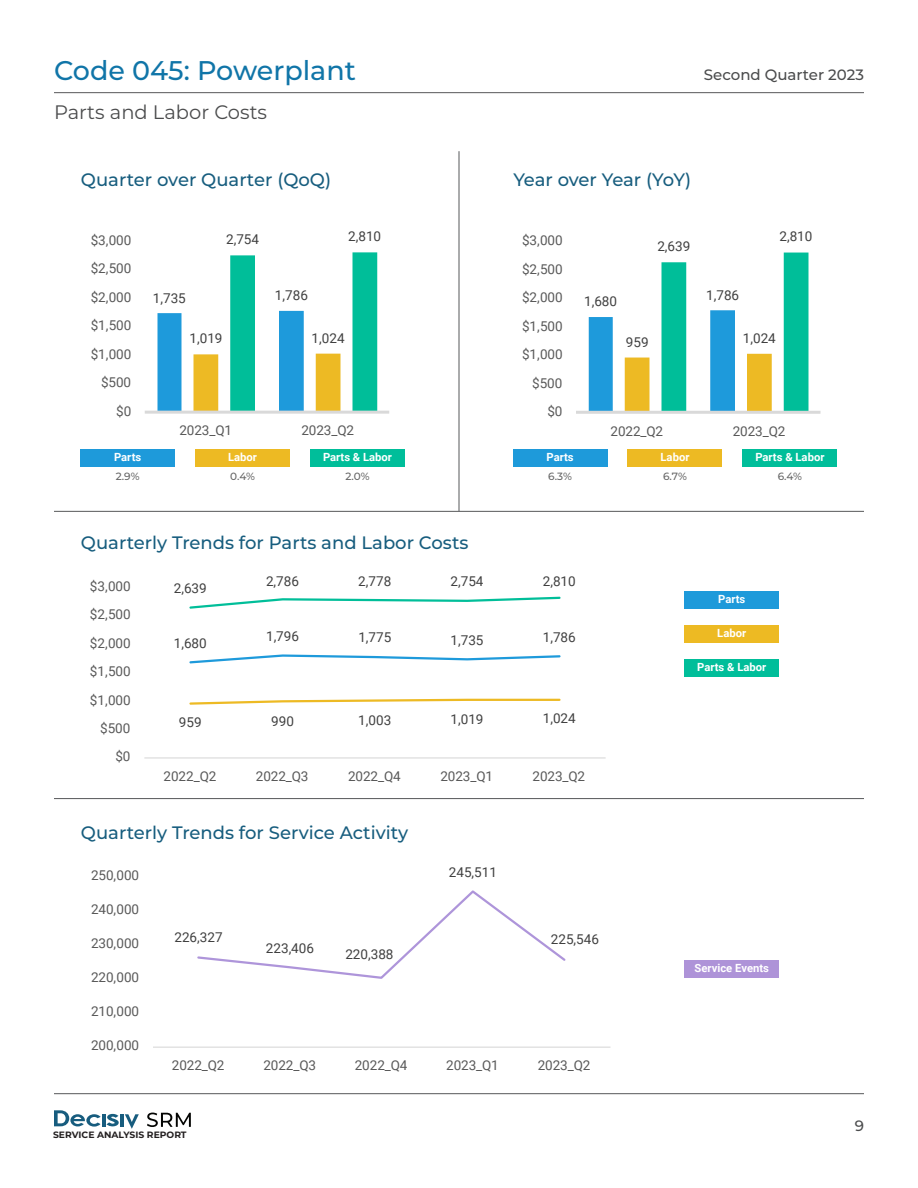
<style>
.page{position:relative;width:918px;height:1188px;background:#fff}
.page>*{position:absolute;margin:0;border:0;box-sizing:border-box;transform-origin:0 0}
.t1{font:500 27px "Montserrat";color:#1075a8}
.t2{font:19.5px "Montserrat";color:#4b4c4d}
.t3{font:500 18px "Montserrat";color:#175d7e}
.t4{font:500 15px "Montserrat";color:#4b4c4d}
.t5{font:13.5px "Roboto";letter-spacing:-.005em;color:#595959}
.t6{font:13.5px "Roboto";color:#404040}
.t7{font:700 11.25px "Roboto";color:#fff}
.t8{font:500 10.5px "Montserrat";color:#666}
.t9{font:700 9.15px "Montserrat";color:#231f20}
</style>
<div class="page">
<hr style="left:54px;top:92px;width:810px;height:1px;background:#57585a">
<hr style="left:54px;top:1093px;width:810px;height:1px;background:#57585a">
<svg style="left:125px;top:1114px;width:14px;height:15px"></svg>
<hr style="left:120px;top:1114px;width:4px;height:12px;background:#175c7e">
<svg style="left:54px;top:1110px;width:65px;height:17px"></svg>
<svg style="left:147px;top:1113px;width:44px;height:14px"></svg>
<div style="left:685px;top:591px;width:94px;height:18px;background:#1e9ada"></div>
<div style="left:685px;top:625px;width:94px;height:18px;background:#edba23"></div>
<div style="left:685px;top:659px;width:94px;height:18px;background:#00be9a"></div>
<div style="left:685px;top:960px;width:94px;height:18px;background:#ae93d8"></div>
<div style="left:81px;top:449px;width:94px;height:17px;background:#1e9ada"></div>
<div style="left:513px;top:449px;width:94px;height:17px;background:#1e9ada"></div>
<div style="left:196px;top:449px;width:94px;height:17px;background:#edba23"></div>
<div style="left:628px;top:449px;width:94px;height:17px;background:#edba23"></div>
<div style="left:310px;top:449px;width:95px;height:17px;background:#00be9a"></div>
<div style="left:743px;top:449px;width:94px;height:17px;background:#00be9a"></div>
<hr style="left:459px;top:151px;width:1px;height:360px;background:#57585a">
<hr style="left:54px;top:511px;width:810px;height:1px;background:#57585a">
<hr style="left:54px;top:798px;width:810px;height:1px;background:#57585a">
<svg style="left:158px;top:252px;width:219px;height:159px"></svg>
<hr style="left:145px;top:411px;width:244px;height:3px;background:#d9d9d9">
<svg style="left:589px;top:253px;width:219px;height:158px"></svg>
<hr style="left:576px;top:411px;width:244px;height:3px;background:#d9d9d9">
<hr style="left:144px;top:757px;width:462px;height:2px;background:#d9d9d9">
<svg style="left:189px;top:654px;width:372px;height:10px"></svg>
<svg style="left:189px;top:698px;width:372px;height:7px"></svg>
<svg style="left:189px;top:596px;width:372px;height:13px"></svg>
<hr style="left:153px;top:1047px;width:457px;height:1px;background:#d9d9d9">
<svg style="left:197px;top:890px;width:369px;height:89px"></svg>
<h1 class="t1" style="left:54px;top:52px;width:303px">Code 045: Powerplant</h1>
<h2 class="t2" style="left:54px;top:98px;width:215px">Parts and Labor Costs</h2>
<p class="t4" style="left:704px;top:64px;width:162px">Second Quarter 2023</p>
<h3 class="t3" style="left:81px;top:167px;width:252px">Quarter over Quarter (QoQ)</h3>
<h3 class="t3" style="left:513px;top:167px;width:180px">Year over Year (YoY)</h3>
<p class="t5" style="left:91px;top:231px;width:42px">$3,000</p>
<p class="t5" style="left:91px;top:259px;width:42px">$2,500</p>
<p class="t6" style="left:226px;top:230px;width:34px">2,754</p>
<p class="t6" style="left:348px;top:227px;width:34px">2,810</p>
<p class="t5" style="left:522px;top:231px;width:42px">$3,000</p>
<p class="t5" style="left:522px;top:259px;width:42px">$2,500</p>
<p class="t6" style="left:657px;top:237px;width:34px">2,639</p>
<p class="t6" style="left:779px;top:227px;width:34px">2,810</p>
<p class="t5" style="left:91px;top:288px;width:42px">$2,000</p>
<p class="t5" style="left:91px;top:316px;width:42px">$1,500</p>
<p class="t5" style="left:91px;top:345px;width:42px">$1,000</p>
<p class="t6" style="left:153px;top:288px;width:34px">1,735</p>
<p class="t6" style="left:275px;top:285px;width:34px">1,786</p>
<p class="t6" style="left:190px;top:329px;width:34px">1,019</p>
<p class="t6" style="left:312px;top:329px;width:34px">1,024</p>
<p class="t5" style="left:522px;top:288px;width:42px">$2,000</p>
<p class="t5" style="left:522px;top:316px;width:42px">$1,500</p>
<p class="t5" style="left:522px;top:345px;width:42px">$1,000</p>
<p class="t6" style="left:584px;top:292px;width:34px">1,680</p>
<p class="t6" style="left:706px;top:286px;width:34px">1,786</p>
<p class="t6" style="left:626px;top:333px;width:24px">959</p>
<p class="t6" style="left:743px;top:329px;width:34px">1,024</p>
<p class="t5" style="left:101px;top:373px;width:32px">$500</p>
<p class="t5" style="left:532px;top:373px;width:32px">$500</p>
<p class="t5" style="left:116px;top:402px;width:17px">$0</p>
<p class="t5" style="left:547px;top:402px;width:17px">$0</p>
<p class="t5" style="left:179px;top:421px;width:54px">2023_Q1</p>
<p class="t5" style="left:301px;top:421px;width:54px">2023_Q2</p>
<p class="t5" style="left:611px;top:421px;width:54px">2022_Q2</p>
<p class="t5" style="left:733px;top:421px;width:54px">2023_Q2</p>
<p class="t7" style="left:114px;top:449px;width:29px">Parts</p>
<p class="t7" style="left:228px;top:449px;width:30px">Labor</p>
<p class="t7" style="left:323px;top:449px;width:71px">Parts &amp; Labor</p>
<p class="t7" style="left:546px;top:449px;width:29px">Parts</p>
<p class="t7" style="left:661px;top:449px;width:30px">Labor</p>
<p class="t7" style="left:755px;top:449px;width:71px">Parts &amp; Labor</p>
<p class="t8" style="left:116px;top:469px;width:25px">2.9%</p>
<p class="t8" style="left:230px;top:469px;width:26px">0.4%</p>
<p class="t8" style="left:345px;top:469px;width:26px">2.0%</p>
<p class="t8" style="left:548px;top:469px;width:25px">6.3%</p>
<p class="t8" style="left:663px;top:469px;width:25px">6.7%</p>
<p class="t8" style="left:778px;top:469px;width:26px">6.4%</p>
<h3 class="t3" style="left:81px;top:530px;width:389px">Quarterly Trends for Parts and Labor Costs</h3>
<p class="t5" style="left:90px;top:576px;width:42px">$3,000</p>
<p class="t5" style="left:90px;top:605px;width:42px">$2,500</p>
<p class="t5" style="left:90px;top:633px;width:42px">$2,000</p>
<p class="t5" style="left:90px;top:662px;width:42px">$1,500</p>
<p class="t5" style="left:90px;top:690px;width:42px">$1,000</p>
<p class="t5" style="left:100px;top:719px;width:32px">$500</p>
<p class="t5" style="left:115px;top:747px;width:17px">$0</p>
<p class="t6" style="left:174px;top:579px;width:34px">2,639</p>
<p class="t6" style="left:174px;top:633px;width:34px">1,680</p>
<p class="t6" style="left:266px;top:572px;width:34px">2,786</p>
<p class="t6" style="left:358px;top:572px;width:34px">2,778</p>
<p class="t6" style="left:451px;top:572px;width:34px">2,754</p>
<p class="t6" style="left:543px;top:572px;width:34px">2,810</p>
<p class="t6" style="left:266px;top:627px;width:34px">1,796</p>
<p class="t6" style="left:358px;top:628px;width:34px">1,775</p>
<p class="t6" style="left:451px;top:630px;width:34px">1,735</p>
<p class="t6" style="left:543px;top:627px;width:34px">1,786</p>
<p class="t6" style="left:179px;top:713px;width:24px">959</p>
<p class="t6" style="left:271px;top:711px;width:24px">990</p>
<p class="t6" style="left:358px;top:711px;width:34px">1,003</p>
<p class="t6" style="left:451px;top:710px;width:34px">1,019</p>
<p class="t6" style="left:543px;top:709px;width:34px">1,024</p>
<p class="t5" style="left:164px;top:767px;width:54px">2022_Q2</p>
<p class="t5" style="left:256px;top:767px;width:54px">2022_Q3</p>
<p class="t5" style="left:348px;top:767px;width:54px">2022_Q4</p>
<p class="t5" style="left:440px;top:767px;width:54px">2023_Q1</p>
<p class="t5" style="left:533px;top:767px;width:54px">2023_Q2</p>
<h3 class="t3" style="left:81px;top:820px;width:329px">Quarterly Trends for Service Activity</h3>
<p class="t5" style="left:91px;top:866px;width:50px">250,000</p>
<p class="t5" style="left:91px;top:899px;width:50px">240,000</p>
<p class="t5" style="left:91px;top:934px;width:50px">230,000</p>
<p class="t5" style="left:91px;top:968px;width:50px">220,000</p>
<p class="t5" style="left:91px;top:1002px;width:50px">210,000</p>
<p class="t5" style="left:91px;top:1036px;width:50px">200,000</p>
<p class="t6" style="left:174px;top:928px;width:50px">226,327</p>
<p class="t6" style="left:266px;top:938px;width:50px">223,406</p>
<p class="t6" style="left:345px;top:945px;width:50px">220,388</p>
<p class="t6" style="left:449px;top:863px;width:50px">245,511</p>
<p class="t6" style="left:551px;top:929px;width:50px">225,546</p>
<p class="t5" style="left:172px;top:1056px;width:54px">2022_Q2</p>
<p class="t5" style="left:263px;top:1056px;width:54px">2022_Q3</p>
<p class="t5" style="left:355px;top:1056px;width:54px">2022_Q4</p>
<p class="t5" style="left:446px;top:1056px;width:54px">2023_Q1</p>
<p class="t5" style="left:538px;top:1056px;width:54px">2023_Q2</p>
<p class="t9" style="left:53px;top:1128px;width:135px">SERVICE ANALYSIS REPORT</p>
<p class="t7" style="left:718px;top:591px;width:29px">Parts</p>
<p class="t7" style="left:717px;top:625px;width:30px">Labor</p>
<p class="t7" style="left:697px;top:659px;width:71px">Parts &amp; Labor</p>
<p class="t7" style="left:695px;top:960px;width:76px">Service Events</p>
<p class="t4" style="left:855px;top:1116px;width:11px">9</p>
</div>
